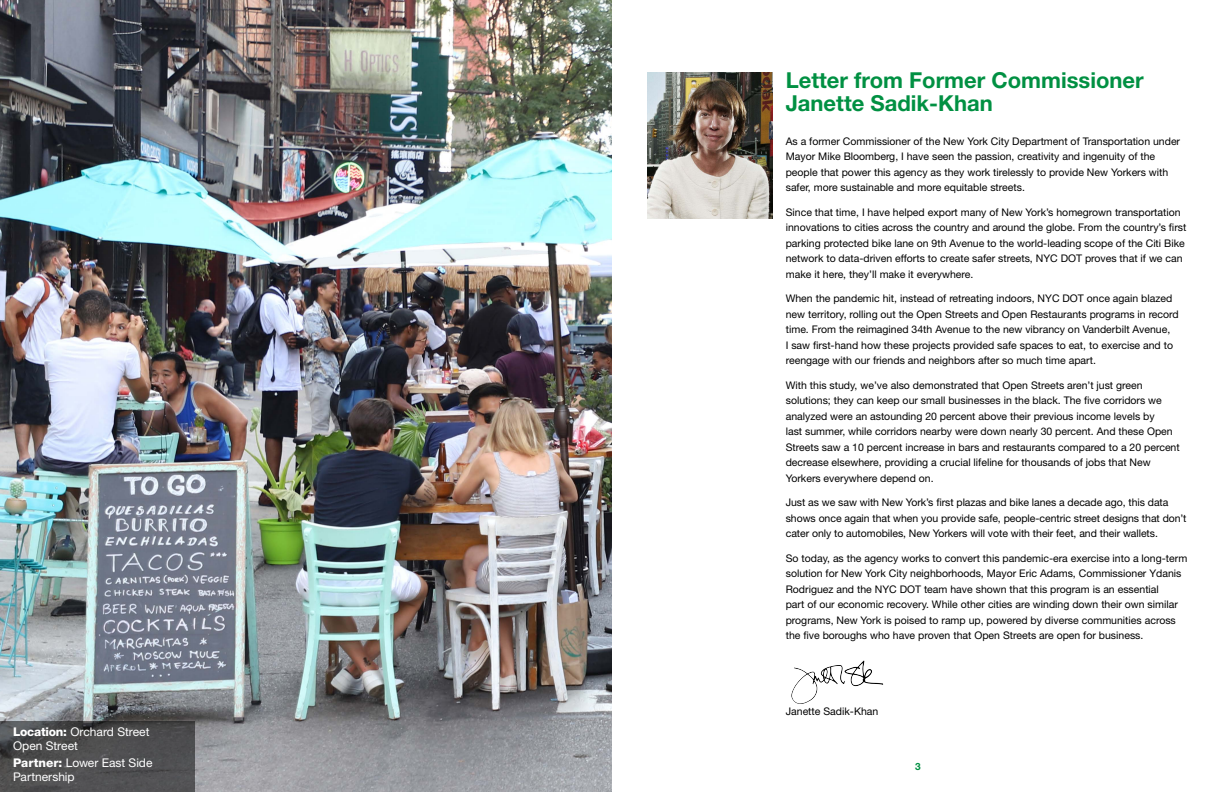
<style>
.page{position:relative;width:1224px;height:792px;background:#fff}
.page>*{position:absolute;margin:0;border:0;box-sizing:border-box;transform-origin:0 0}
.t1{font:700 22px/23px "Helvetica Neue LT Std";color:#009042}
.Callout_Box{font:12px/14px "Helvetica Neue LT Std";color:#fff}
.t2{font:10.5px/15.5px "Helvetica Neue LT Std";color:#000}
.t3{font:700 10px "Helvetica Neue LT Std";color:#009042}
.s1{font-weight:800}
</style>
<div class="page">
<img style="left:648px;top:72px;width:125px;height:147px">
<img style="left:844px;top:661px;width:39px;height:25px">
<img style="left:0;top:0;width:612px;height:792px">
<svg style="left:0;top:721px;width:194px;height:71px;background:#4c4c4e"></svg>
<p class="Callout_Box" style="left:13px;top:725px;width:138px"><span class="s1">Location:</span> Orchard Street<br>Open Street</p>
<p class="Callout_Box" style="left:13px;top:755px;width:141px;line-height:14.4px"><span class="s1">Partner:</span> Lower East Side<br>Partnership</p>
<h1 class="t1" style="left:786px;top:68px;width:359px">Letter from Former Commissioner<br>Janette Sadik-Khan</h1>
<p class="t2" style="left:786px;top:133px;width:396px">As a former Commissioner of the New York City Department of Transportation under Mayor Mike Bloomberg, I have seen the passion, creativity and ingenuity of the people that power this agency as they work tirelessly to provide New Yorkers with safer, more sustainable and more equitable streets.</p>
<p class="t2" style="left:786px;top:204px;width:402px">Since that time, I have helped export many of New York’s homegrown transportation innovations to cities across the country and around the globe. From the country’s first parking protected bike lane on 9th Avenue to the world-leading scope of the Citi Bike network to data-driven efforts to create safer streets, NYC DOT proves that if we can make it here, they’ll make it everywhere.</p>
<p class="t2" style="left:786px;top:291px;width:395px">When the pandemic hit, instead of retreating indoors, NYC DOT once again blazed new territory, rolling out the Open Streets and Open Restaurants programs in record time. From the reimagined 34th Avenue to the new vibrancy on Vanderbilt Avenue,<br>I saw first-hand how these projects provided safe spaces to eat, to exercise and to reengage with our friends and neighbors after so much time apart.</p>
<p class="t2" style="left:786px;top:377px;width:396px">With this study, we’ve also demonstrated that Open Streets aren’t just green solutions; they can keep our small businesses in the black. The five corridors we analyzed were an astounding 20 percent above their previous income levels by<br>last summer, while corridors nearby were down nearly 30 percent. And these Open Streets saw a 10 percent increase in bars and restaurants compared to a 20 percent decrease elsewhere, providing a crucial lifeline for thousands of jobs that New Yorkers everywhere depend on.</p>
<p class="t2" style="left:786px;top:495px;width:402px">Just as we saw with New York’s first plazas and bike lanes a decade ago, this data shows once again that when you provide safe, people-centric street designs that don’t cater only to automobiles, New Yorkers will vote with their feet, and their wallets.</p>
<p class="t2" style="left:786px;top:550px;width:403px">So today, as the agency works to convert this pandemic-era exercise into a long-term solution for New York City neighborhoods, Mayor Eric Adams, Commissioner Ydanis Rodriguez and the NYC DOT team have shown that this program is an essential<br>part of our economic recovery. While other cities are winding down their own similar programs, New York is poised to ramp up, powered by diverse communities across the five boroughs who have proven that Open Streets are open for business.</p>
<p class="t2" style="left:786px;top:704px;width:94px">Janette Sadik-Khan</p>
<p class="t3" style="left:915px;top:761px;width:7px">3</p>
</div>
